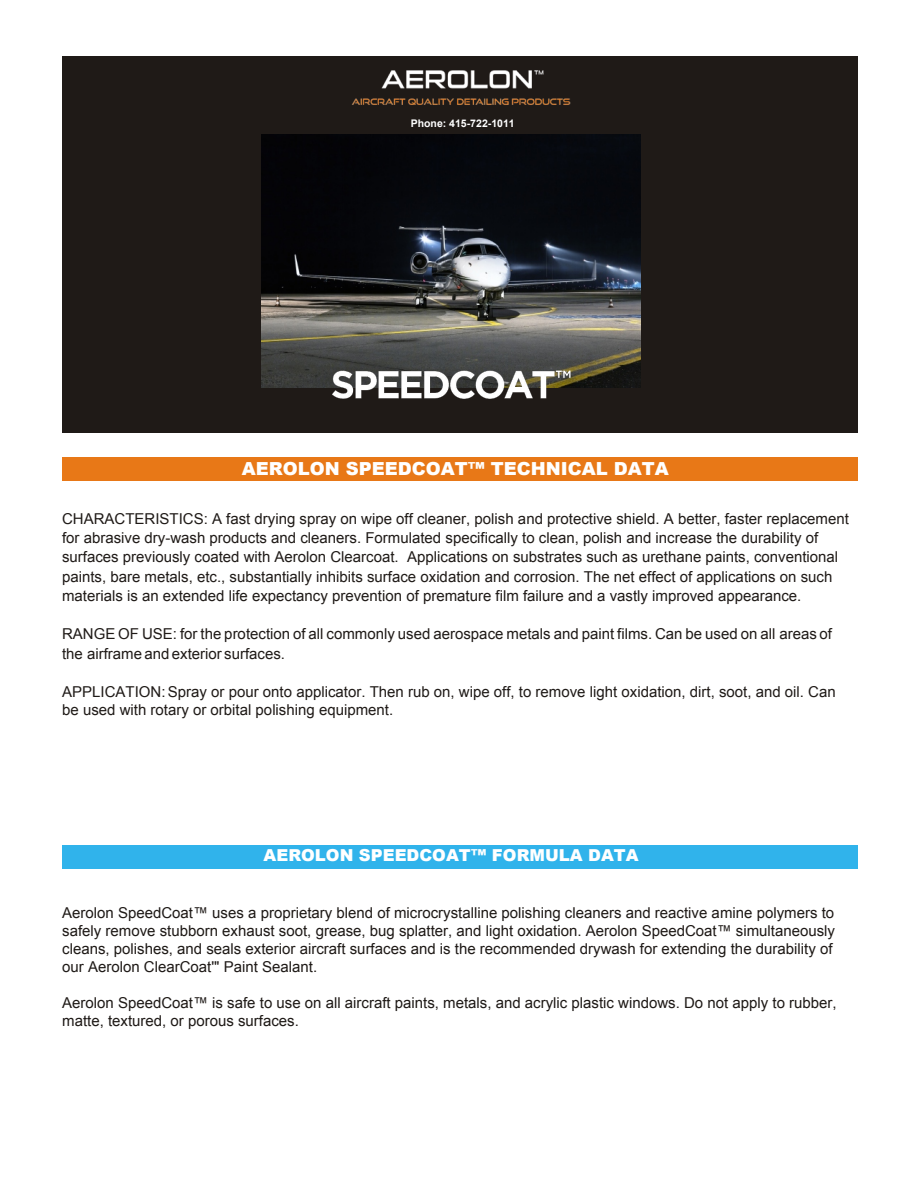
<style>
.page{position:relative;width:918px;height:1188px;background:#fff}
.page>*{position:absolute;margin:0;border:0;box-sizing:border-box;transform-origin:0 0}
.t1{font:900 18px "Arial";color:#fff}
.t2{font:900 16.5px "Arial";color:#fff}
.t3{font:15px/19.2px "Arial";color:#1f1a17}
.t4{font:15px/18px "Arial";color:#1e1916}
.t5{font:700 10.5px "Arial";color:#fff}
</style>
<div class="page">
<div style="left:62px;top:457px;width:796px;height:24px;background:#e87817"></div>
<div style="left:62px;top:845px;width:796px;height:23px;background:#30b3eb"></div>
<div style="left:62px;top:56px;width:796px;height:378px;background:#1f1a17"></div>
<img style="left:261px;top:135px;width:380px;height:253px">
<img style="left:352px;top:70px;width:219px;height:35px">
<img style="left:320px;top:362px;width:260px;height:37px">
<svg style="left:556px;top:371px;width:15px;height:7px"></svg>
<p class="t5" style="left:411px;top:116px;width:105px">Phone: 415-722-1011</p>
<p class="t1" style="left:242px;top:455px;width:429px">AEROLON SPEEDCOAT™ TECHNICAL DATA</p>
<p class="t3" style="left:62px;top:509px;width:788px">CHARACTERISTICS: A fast drying spray on wipe off cleaner, polish and protective shield. A better, faster replacement for abrasive dry-wash products and cleaners. Formulated specifically to clean, polish and increase the durability of surfaces previously coated with Aerolon Clearcoat. Applications on substrates such as urethane paints, conventional paints, bare metals, etc., substantially inhibits surface oxidation and corrosion. The net effect of applications on such materials is an extended life expectancy prevention of premature film failure and a vastly improved appearance.</p>
<p class="t3" style="left:62px;top:625px;width:772px">RANGE OF USE: for the protection of all commonly used aerospace metals and paint films. Can be used on all areas of the airframe and exterior surfaces.</p>
<p class="t3" style="left:62px;top:683px;width:775px;line-height:18px">APPLICATION: Spray or pour onto applicator. Then rub on, wipe off, to remove light oxidation, dirt, soot, and oil. Can be used with rotary or orbital polishing equipment.</p>
<p class="t2" style="left:264px;top:843px;width:376px">AEROLON SPEEDCOAT™ FORMULA DATA</p>
<p class="t4" style="left:62px;top:904px;width:774px">Aerolon SpeedCoat™ uses a proprietary blend of microcrystalline polishing cleaners and reactive amine polymers to safely remove stubborn exhaust soot, grease, bug splatter, and light oxidation. Aerolon SpeedCoat™ simultaneously cleans, polishes, and seals exterior aircraft surfaces and is the recommended drywash for extending the durability of our Aerolon ClearCoat'" Paint Sealant.</p>
<p class="t4" style="left:62px;top:994px;width:776px">Aerolon SpeedCoat™ is safe to use on all aircraft paints, metals, and acrylic plastic windows. Do not apply to rubber, matte, textured, or porous surfaces.</p>
</div>
